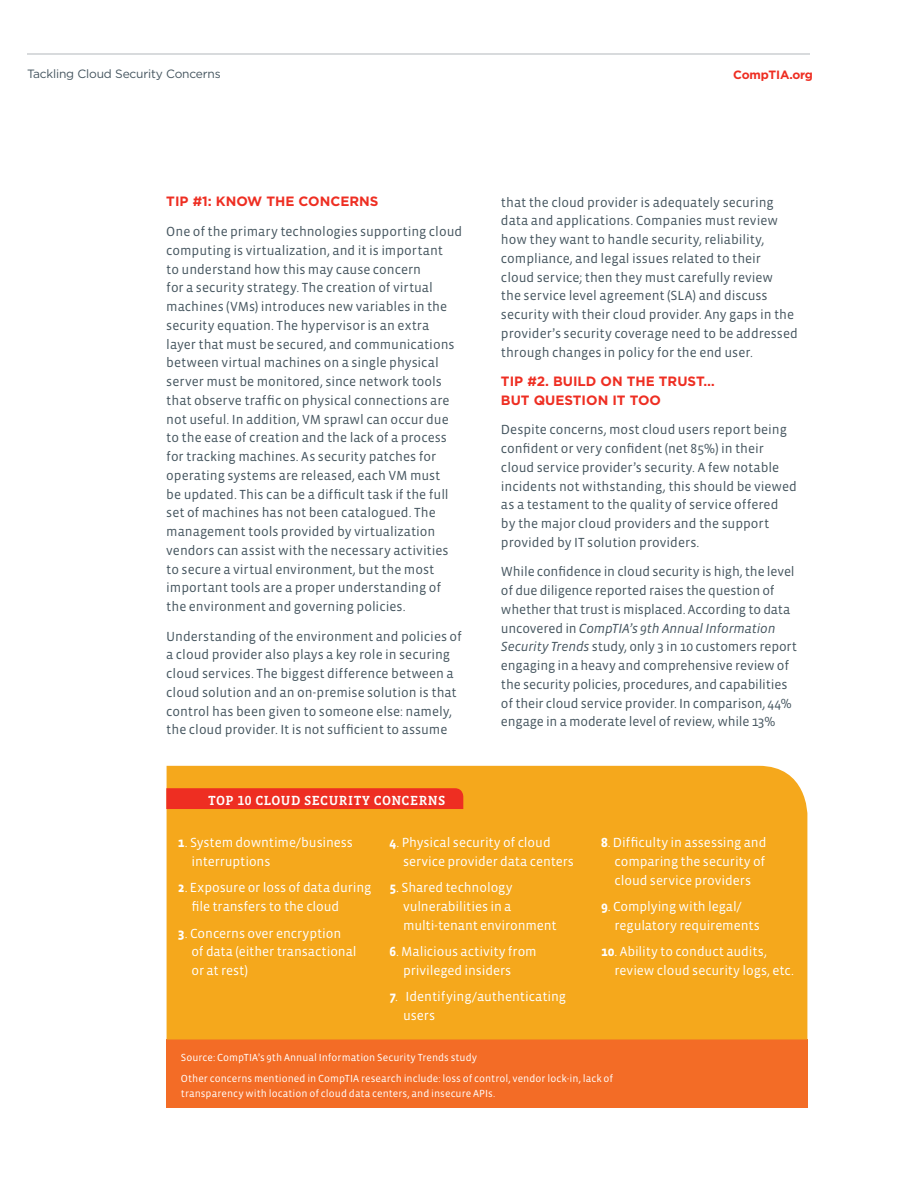
<style>
.page{position:relative;width:918px;height:1188px;background:#fff}
.page>*{position:absolute;margin:0;border:0;box-sizing:border-box;transform-origin:0 0}
.t1{font:13.5px/18.8px "Vista Sans OT";color:#45555f}
.t2{font:13.5px/18.8px "Vista Sans OT";letter-spacing:-.005em;color:#fff}
.t3{font:700 13.5px/18.8px "Gotham";color:#ee2e22}
.t4{font:500 13.5px "Vista Slab OT";letter-spacing:.025em;color:#fff}
.t5{font:12px "Gotham";letter-spacing:-.015em;color:#45555f}
.t6{font:700 12px "Gotham";letter-spacing:-.015em;color:#ee2e22}
.t7{font:10.5px/21px "Vista Sans OT";letter-spacing:.005em;color:#fff}
.s1{font-style:italic}
.s2{font-weight:700}
</style>
<div class="page">
<div style="left:166px;top:1040px;width:641px;height:68px;background:#f36c26"></div>
<hr style="left:27px;top:54px;width:783px;height:1px;background:#b2b7bb">
<div style="left:167px;top:766px;width:640px;height:273px;background:#f5a81c"></div>
<div style="left:166px;top:788px;width:297px;height:21px;background:#ee2e22"></div>
<p class="t5" style="left:27px;top:66px;width:195px">Tackling Cloud Security Concerns</p>
<p class="t6" style="left:733px;top:67px;width:81px">CompTIA.org</p>
<p class="t3" style="left:166px;top:192px;width:214px">TIP #1: KNOW THE CONCERNS</p>
<p class="t1" style="left:166px;top:222px;width:297px">One of the primary technologies supporting cloud computing is virtualization, and it is important<br>to understand how this may cause concern<br>for a security strategy. The creation of virtual machines (VMs) introduces new variables in the security equation. The hypervisor is an extra layer that must be secured, and communications between virtual machines on a single physical server must be monitored, since network tools that observe traffic on physical connections are not useful. In addition, VM sprawl can occur due to the ease of creation and the lack of a process for tracking machines. As security patches for operating systems are released, each VM must<br>be updated. This can be a difficult task if the full set of machines has not been catalogued. The management tools provided by virtualization vendors can assist with the necessary activities to secure a virtual environment, but the most important tools are a proper understanding of the environment and governing policies.</p>
<p class="t1" style="left:166px;top:627px;width:297px">Understanding of the environment and policies of a cloud provider also plays a key role in securing cloud services. The biggest difference between a cloud solution and an on-premise solution is that control has been given to someone else: namely, the cloud provider. It is not sufficient to assume</p>
<p class="t1" style="left:501px;top:193px;width:298px">that the cloud provider is adequately securing data and applications. Companies must review how they want to handle security, reliability, compliance, and legal issues related to their<br>cloud service; then they must carefully review<br>the service level agreement (SLA) and discuss security with their cloud provider. Any gaps in the provider’s security coverage need to be addressed through changes in policy for the end user.</p>
<p class="t3" style="left:501px;top:372px;width:215px">TIP #2. BUILD ON THE TRUST…<br>BUT QUESTION IT TOO</p>
<p class="t1" style="left:501px;top:421px;width:297px">Despite concerns, most cloud users report being confident or very confident (net 85%) in their cloud service provider’s security. A few notable incidents not withstanding, this should be viewed as a testament to the quality of service offered<br>by the major cloud providers and the support provided by IT solution providers.</p>
<p class="t1" style="left:501px;top:563px;width:298px">While confidence in cloud security is high, the level of due diligence reported raises the question of whether that trust is misplaced. According to data uncovered in <span class="s1">CompTIA’s 9th Annual Information Security Trends</span> study, only 3 in 10 customers report engaging in a heavy and comprehensive review of the security policies, procedures, and capabilities of their cloud service provider. In comparison, 44% engage in a moderate level of review, while 13%</p>
<p class="t4" style="left:208px;top:793px;width:239px">TOP 10 CLOUD SECURITY CONCERNS</p>
<p class="t2" style="left:191px;top:834px;width:163px;text-indent:-14px"><span class="s2">1</span>. System downtime/business interruptions</p>
<p class="t2" style="left:191px;top:879px;width:181px;text-indent:-14px"><span class="s2">2</span>. Exposure or loss of data during file transfers to the cloud</p>
<p class="t2" style="left:191px;top:924px;width:167px;text-indent:-14px"><span class="s2">3</span>. Concerns over encryption of data (either transactional or at rest)</p>
<p class="t2" style="left:403px;top:834px;width:173px;text-indent:-14px"><span class="s2">4</span>. Physical security of cloud service provider data centers</p>
<p class="t2" style="left:403px;top:879px;width:155px;text-indent:-14px"><span class="s2">5</span>. Shared technology vulnerabilities in a multi-tenant environment</p>
<p class="t2" style="left:403px;top:943px;width:135px;text-indent:-14px"><span class="s2">6</span>. Malicious activity from privileged insiders</p>
<p class="t2" style="left:403px;top:988px;width:165px;text-indent:-14px"><span class="s2">7</span>. Identifying/authenticating users</p>
<p class="t2" style="left:615px;top:834px;width:153px;text-align:justify;text-indent:-13px"><span class="s2">8</span>. Difficulty in assessing and comparing the security of cloud service providers</p>
<p class="t2" style="left:615px;top:898px;width:147px;text-indent:-14px"><span class="s2">9</span>. Complying with legal/ regulatory requirements</p>
<p class="t2" style="left:615px;top:943px;width:181px;text-indent:-14px"><span class="s2">10</span>. Ability to conduct audits, review cloud security logs, etc.</p>
<p class="t7" style="left:181px;top:1047px;width:434px">Source: CompTIA’s 9th Annual Information Security Trends study<br>Other concerns mentioned in CompTIA research include: loss of control, vendor lock-in, lack of</p>
<p class="t7" style="left:181px;top:1084px;width:316px">transparency with location of cloud data centers, and insecure APIs.</p>
</div>
